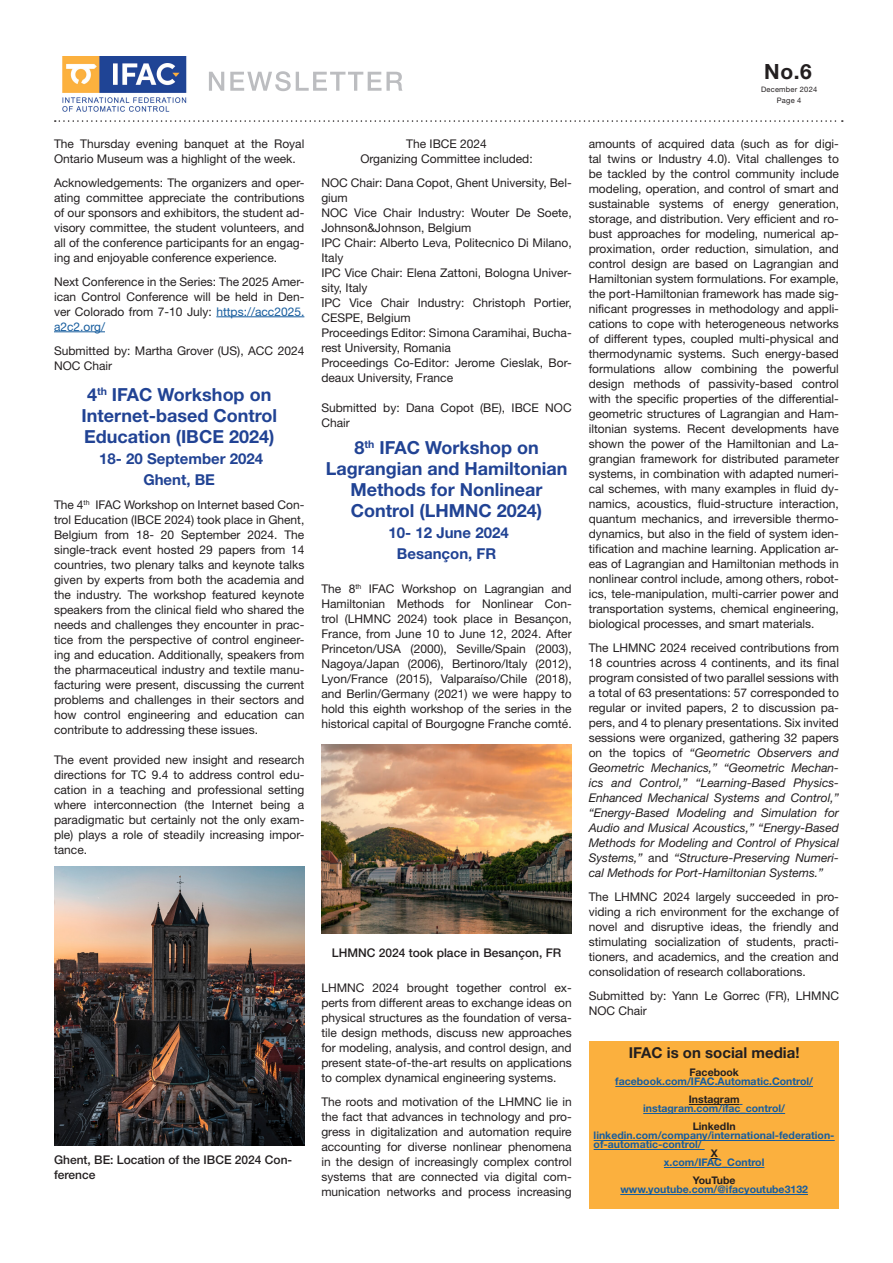
<style>
.page{position:relative;width:893px;height:1263px;background:#fff}
.page>*{position:absolute;margin:0;border:0;box-sizing:border-box;transform-origin:0 0}
.t1{font:700 21px "Helvetica Neue";color:#231f20}
.t2{font:700 18px/21px "Helvetica Neue";color:#214394;text-align:center}
.t3{font:700 15px "Helvetica Neue";color:#214394}
.t4{font:700 15px "Helvetica Neue";color:#231f20}
.t5{font:12px/15px "Helvetica Neue";color:#231f20}
.t6{font:italic 12px/15px "Helvetica Neue";color:#231f20;text-align:justify}
.t7{font:500 12px/15px "Helvetica Neue";color:#231f20}
.t8{font:700 10.5px/9px "Helvetica Neue";color:#175d9e}
.t9{font:700 10.5px "Helvetica Neue";color:#231f20}
.t10{font:7.5px "Helvetica Neue";letter-spacing:.03em;color:#231f20}
.s1{color:#175d9e}
.s2{font-style:normal}
</style>
<div class="page">
<svg style="left:55px;top:120px;width:788px;height:2px"></svg>
<img style="left:62px;top:56px;width:125px;height:56px">
<svg style="left:209px;top:71px;width:194px;height:20px"></svg>
<div style="left:589px;top:1041px;width:250px;height:168px;background:#fbb03e"></div>
<hr style="left:615px;top:1086px;width:198px;height:1px;background:#175d9e">
<hr style="left:689px;top:1104px;width:50px;height:1px;background:#231f20">
<hr style="left:643px;top:1113px;width:142px;height:1px;background:#175d9e">
<hr style="left:594px;top:1140px;width:241px;height:1px;background:#175d9e">
<hr style="left:594px;top:1149px;width:111px;height:1px;background:#175d9e">
<hr style="left:664px;top:1167px;width:100px;height:1px;background:#175d9e">
<hr style="left:620px;top:1194px;width:188px;height:1px;background:#175d9e">
<hr style="left:216px;top:316px;width:88px;height:1px;background:#175d9e">
<hr style="left:54px;top:331px;width:51px;height:1px;background:#175d9e">
<img style="left:54px;top:866px;width:250px;height:279px">
<img style="left:321px;top:745px;width:251px;height:188px">
<p class="t5" style="left:54px;top:136px;width:252px">The Thursday evening banquet at the Royal<br>Ontario Museum was a highlight of the week.</p>
<p class="t5" style="left:54px;top:175px;width:252px;text-align:justify">Acknowledgements: The organizers and oper&shy;ating committee appreciate the contributions of our sponsors and exhibitors, the student ad&shy;visory committee, the student volunteers, and all of the conference participants for an engag&shy;ing and enjoyable conference experience.</p>
<p class="t5" style="left:54px;top:274px;width:252px;text-align:justify">Next Conference in the Series: The 2025 Amer&shy;ican Control Conference will be held in Den&shy;ver Colorado from 7-10 July: <span class="s1">https://acc2025. a2c2.org/</span></p>
<p class="t5" style="left:54px;top:343px;width:252px">Submitted by: Martha Grover (US), ACC 2024<br>NOC Chair</p>
<p class="t2" style="left:87px;top:383px;width:186px">4<sup>th</sup> IFAC Workshop on</p>
<p class="t2" style="left:81px;top:404px;width:197px">Internet-based Control</p>
<p class="t2" style="left:84px;top:425px;width:192px">Education (IBCE 2024)</p>
<p class="t3" style="left:99px;top:449px;width:165px">18- 20 September 2024</p>
<p class="t3" style="left:143px;top:470px;width:73px">Ghent, BE</p>
<p class="t5" style="left:54px;top:497px;width:252px;text-align:justify">The 4<sup>th</sup> IFAC Workshop on Internet based Con&shy;trol Education (IBCE 2024) took place in Ghent, Belgium from 18- 20 September 2024. The single-track event hosted 29 papers from 14 countries, two plenary talks and keynote talks given by experts from both the academia and the industry. The workshop featured keynote speakers from the clinical field who shared the needs and challenges they encounter in prac&shy;tice from the perspective of control engineer&shy;ing and education. Additionally, speakers from the pharmaceutical industry and textile manu&shy;facturing were present, discussing the current problems and challenges in their sectors and how control engineering and education can contribute to addressing these issues.</p>
<p class="t5" style="left:54px;top:752px;width:252px;text-align:justify">The event provided new insight and research directions for TC 9.4 to address control edu&shy;cation in a teaching and professional setting where interconnection (the Internet being a paradigmatic but certainly not the only exam&shy;ple) plays a role of steadily increasing impor&shy;tance.</p>
<p class="t7" style="left:54px;top:1152px;width:240px">Ghent, BE: Location of the IBCE 2024 Con&shy;ference</p>
<p class="t5" style="left:406px;top:136px;width:82px">The IBCE 2024</p>
<p class="t5" style="left:360px;top:151px;width:174px">Organizing Committee included:</p>
<p class="t5" style="left:321px;top:175px;width:252px">NOC Chair: Dana Copot, Ghent University, Bel&shy;gium</p>
<p class="t5" style="left:321px;top:205px;width:252px">NOC Vice Chair Industry: Wouter De Soete,<br>Johnson&amp;Johnson, Belgium</p>
<p class="t5" style="left:321px;top:235px;width:252px">IPC Chair: Alberto Leva, Politecnico Di Milano,<br>Italy</p>
<p class="t5" style="left:321px;top:265px;width:252px">IPC Vice Chair: Elena Zattoni, Bologna Univer&shy;sity, Italy</p>
<p class="t5" style="left:321px;top:295px;width:252px">IPC Vice Chair Industry: Christoph Portier,<br>CESPE, Belgium</p>
<p class="t5" style="left:321px;top:325px;width:252px">Proceedings Editor: Simona Caramihai, Bucha&shy;rest University, Romania</p>
<p class="t5" style="left:321px;top:355px;width:252px">Proceedings Co-Editor: Jerome Cieslak, Bor&shy;deaux University, France</p>
<p class="t5" style="left:321px;top:400px;width:252px">Submitted by: Dana Copot (BE), IBCE NOC<br>Chair</p>
<p class="t2" style="left:354px;top:436px;width:186px">8<sup>th</sup> IFAC Workshop on</p>
<p class="t2" style="left:326px;top:457px;width:243px">Lagrangian and Hamiltonian<br>Methods for Nonlinear</p>
<p class="t2" style="left:351px;top:499px;width:193px">Control (LHMNC 2024)</p>
<p class="t3" style="left:389px;top:523px;width:122px">10- 12 June 2024</p>
<p class="t3" style="left:397px;top:544px;width:101px">Besançon, FR</p>
<p class="t5" style="left:321px;top:581px;width:252px;text-align:justify">The 8<sup>th</sup> IFAC Workshop on Lagrangian and Hamiltonian Methods for Nonlinear Con&shy;trol (LHMNC 2024) took place in Besançon, France, from June 10 to June 12, 2024. After Princeton/USA (2000), Seville/Spain (2003), Nagoya/Japan (2006), Bertinoro/Italy (2012), Lyon/France (2015), Valparaíso/Chile (2018), and Berlin/Germany (2021) we were happy to hold this eighth workshop of the series in the historical capital of Bourgogne Franche comté.</p>
<p class="t7" style="left:332px;top:945px;width:231px">LHMNC 2024 took place in Besançon, FR</p>
<p class="t5" style="left:321px;top:980px;width:252px;text-align:justify">LHMNC 2024 brought together control ex&shy;perts from different areas to exchange ideas on physical structures as the foundation of versa&shy;tile design methods, discuss new approaches for modeling, analysis, and control design, and present state-of-the-art results on applications to complex dynamical engineering systems.</p>
<p class="t5" style="left:321px;top:1094px;width:252px;text-align:justify">The roots and motivation of the LHMNC lie in the fact that advances in technology and pro&shy;gress in digitalization and automation require accounting for diverse nonlinear phenomena in the design of increasingly complex control systems that are connected via digital com&shy;munication networks and process increasing</p>
<p class="t1" style="left:764px;top:58px;width:49px">No.6</p>
<p class="t10" style="left:761px;top:85px;width:58px">December 2024</p>
<p class="t10" style="left:777px;top:96px;width:26px">Page 4</p>
<p class="t5" style="left:589px;top:136px;width:252px;text-align:justify">amounts of acquired data (such as for digi&shy;tal twins or Industry 4.0). Vital challenges to be tackled by the control community include modeling, operation, and control of smart and sustainable systems of energy generation, storage, and distribution. Very efficient and ro&shy;bust approaches for modeling, numerical ap&shy;proximation, order reduction, simulation, and control design are based on Lagrangian and Hamiltonian system formulations. For example, the port-Hamiltonian framework has made sig&shy;nificant progresses in methodology and appli&shy;cations to cope with heterogeneous networks of different types, coupled multi-physical and thermodynamic systems. Such energy-based formulations allow combining the powerful design methods of passivity-based control with the specific properties of the differential&shy;geometric structures of Lagrangian and Ham&shy;iltonian systems. Recent developments have shown the power of the Hamiltonian and La&shy;grangian framework for distributed parameter systems, in combination with adapted numeri&shy;cal schemes, with many examples in fluid dy&shy;namics, acoustics, fluid-structure interaction, quantum mechanics, and irreversible thermo&shy;dynamics, but also in the field of system iden&shy;tification and machine learning. Application ar&shy;eas of Lagrangian and Hamiltonian methods in nonlinear control include, among others, robot&shy;ics, tele-manipulation, multi-carrier power and transportation systems, chemical engineering, biological processes, and smart materials.</p>
<p class="t6" style="left:589px;top:640px;width:252px"><span class="s2">The LHMNC 2024 received contributions from 18 countries across 4 continents, and its final program consisted of two parallel sessions with a total of 63 presentations: 57 corresponded to regular or invited papers, 2 to discussion pa&shy;pers, and 4 to plenary presentations. Six invited sessions were organized, gathering 32 papers on the topics of</span> “Geometric Observers and Geometric Mechanics,” “Geometric Mechan&shy;ics and Control,” “Learning-Based Physics-Enhanced Mechanical Systems and Control,” “Energy-Based Modeling and Simulation for Audio and Musical Acoustics,” “Energy-Based Methods for Modeling and Control of Physical Systems,” <span class="s2">and</span> “Structure-Preserving Numeri&shy;cal Methods for Port-Hamiltonian Systems.”</p>
<p class="t5" style="left:589px;top:889px;width:252px;text-align:justify">The LHMNC 2024 largely succeeded in pro&shy;viding a rich environment for the exchange of novel and disruptive ideas, the friendly and stimulating socialization of students, practi&shy;tioners, and academics, and the creation and consolidation of research collaborations.</p>
<p class="t5" style="left:589px;top:988px;width:252px">Submitted by: Yann Le Gorrec (FR), LHMNC<br>NOC Chair</p>
<p class="t4" style="left:629px;top:1044px;width:172px">IFAC is on social media!</p>
<p class="t9" style="left:689px;top:1066px;width:51px">Facebook</p>
<p class="t8" style="left:615px;top:1077px;width:199px">facebook.com/IFAC.Automatic.Control/</p>
<p class="t9" style="left:689px;top:1093px;width:52px">Instagram</p>
<p class="t8" style="left:643px;top:1104px;width:143px">instagram.com/ifac_control/</p>
<p class="t9" style="left:693px;top:1120px;width:44px">LinkedIn</p>
<p class="t8" style="left:594px;top:1131px;width:242px">linkedin.com/company/international-federation&shy;of-automatic-control/</p>
<p class="t9" style="left:711px;top:1147px;width:9px">X</p>
<p class="t8" style="left:664px;top:1158px;width:102px">x.com/IFAC_Control</p>
<p class="t9" style="left:693px;top:1174px;width:44px">YouTube</p>
<p class="t8" style="left:620px;top:1185px;width:189px">www.youtube.com/@ifacyoutube3132</p>
</div>
